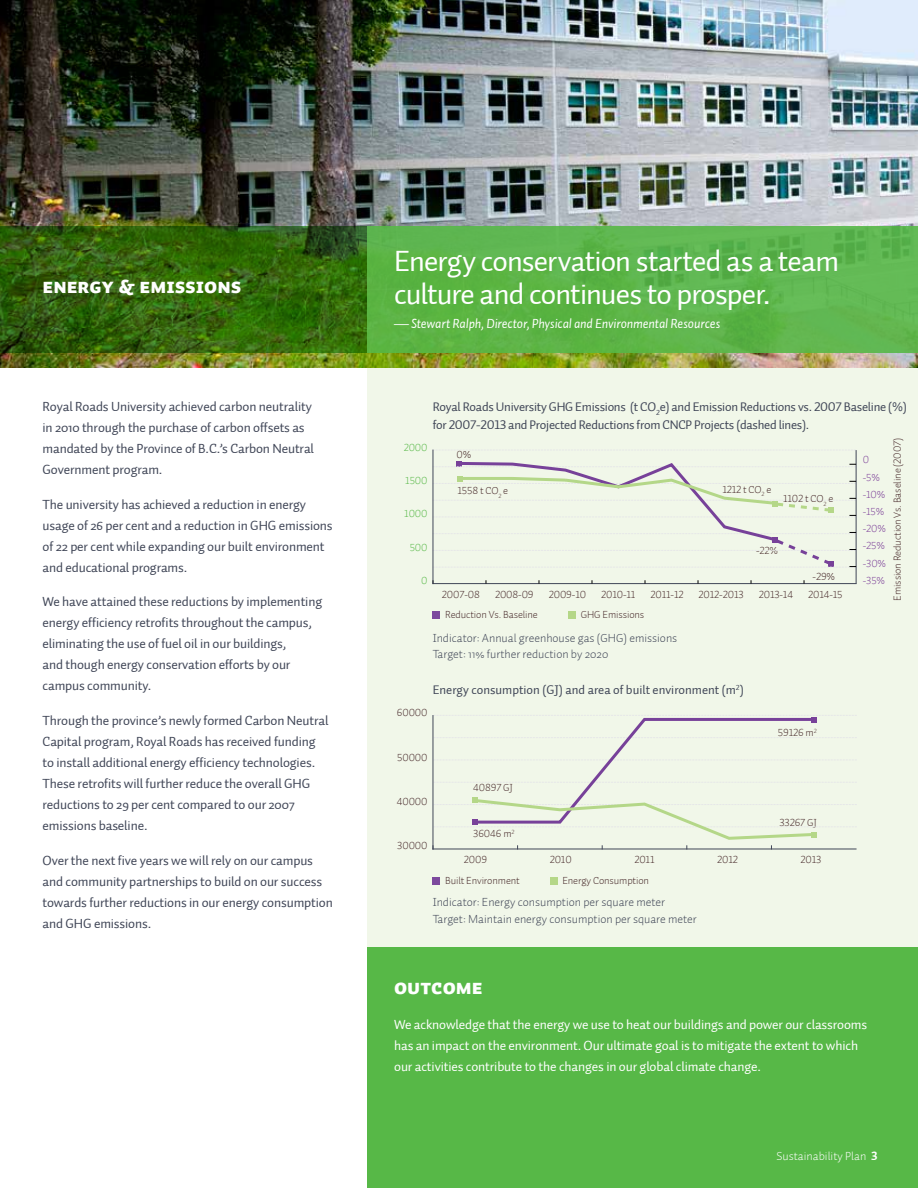
<style>
.page{position:relative;width:918px;height:1188px;background:#fff}
.page>*{position:absolute;margin:0;border:0;box-sizing:border-box;transform-origin:0 0}
.t1{font:30px/33px "Auto 1";letter-spacing:-.03em;color:#fff}
.t2{font:21px "Auto 1 Black Sm Cp";color:#fff}
.t3{font:13.5px/21px "Auto 1";letter-spacing:-.01em;color:#404657}
.t4{font:13.5px/21px "Auto 1";letter-spacing:-.01em;color:#fff}
.t5{font:italic 13.5px "Auto 1";letter-spacing:-.01em;color:#fff}
.t6{font:12.75px/18px "Auto 1 Regular LF";letter-spacing:-.02em;color:#404657}
.t7{font:12.75px "Auto 1 Regular LF";color:#404657}
.t8{font:300 12px/16.5px "Auto 1";color:#404657}
.t9{font:12px "Auto 1 Light LF";color:#fff}
.t10{font:10.5px "Auto 1 Light LF";letter-spacing:-.01em;color:#472a2b}
.t11{font:10.5px/17.2px "Auto 1 Light LF";letter-spacing:-.01em;color:#7d4199}
.t12{font:10.5px "Auto 1 Light LF";letter-spacing:-.01em;color:#57b847}
.s1{font-family:"Auto 1 Bold LF"}
</style>
<div class="page">
<div style="left:367px;top:340px;width:551px;height:844px;background:#f1f7e9"></div>
<img style="left:0;top:0;width:918px;height:367px">
<div style="left:367px;top:226px;width:551px;height:127px;background:linear-gradient(to bottom,#5db650,#5db546)"></div>
<svg style="left:0;top:226px;width:367px;height:127px;background:#32630c"></svg>
<div style="left:367px;top:947px;width:551px;height:241px;background:#57b847"></div>
<hr style="left:433px;top:583px;width:423px;height:1px;background:#404657">
<hr style="left:433px;top:450px;width:1px;height:134px;background:#404657">
<hr style="left:856px;top:450px;width:1px;height:134px;background:#404657">
<svg style="left:433px;top:460px;width:423px;height:108px"></svg>
<div style="left:568px;top:611px;width:8px;height:8px;background:#b5d788"></div>
<div style="left:433px;top:611px;width:7px;height:8px;background:#7c499d"></div>
<div style="left:433px;top:877px;width:7px;height:7px;background:#7c499d"></div>
<div style="left:550px;top:877px;width:7px;height:7px;background:#b5d788"></div>
<hr style="left:433px;top:849px;width:423px;height:1px;background:#404657">
<svg style="left:433px;top:715px;width:424px;height:134px"></svg>
<h2 class="t2" style="left:43px;top:274px;width:200px">ENERGY &amp; EMISSIONS</h2>
<p class="t3" style="left:43px;top:397px;width:273px">Royal Roads University achieved carbon neutrality in 2010 through the purchase of carbon offsets as mandated by the Province of B.C.’s Carbon Neutral Government program.</p>
<p class="t3" style="left:43px;top:494px;width:292px">The university has achieved a reduction in energy usage of 26 per cent and a reduction in GHG emissions of 22 per cent while expanding our built environment and educational programs.</p>
<p class="t3" style="left:43px;top:592px;width:281px">We have attained these reductions by implementing energy efficiency retrofits throughout the campus, eliminating the use of fuel oil in our buildings,<br>and though energy conservation efforts by our campus community.</p>
<p class="t3" style="left:43px;top:710px;width:287px">Through the province’s newly formed Carbon Neutral Capital program, Royal Roads has received funding to install additional energy efficiency technologies.<br>These retrofits will further reduce the overall GHG reductions to 29 per cent compared to our 2007 emissions baseline.</p>
<p class="t3" style="left:43px;top:850px;width:292px">Over the next five years we will rely on our campus and community partnerships to build on our success towards further reductions in our energy consumption and GHG emissions.</p>
<h1 class="t1" style="left:394px;top:245px;width:446px">Energy conservation started as a team culture and continues to prosper.</h1>
<p class="t5" style="left:394px;top:314px;width:328px">— Stewart Ralph, Director, Physical and Environmental Resources</p>
<p class="t6" style="left:433px;top:398px;width:476px">Royal Roads University GHG Emissions (t CO<sub>2</sub>e) and Emission Reductions vs. 2007 Baseline (%) for 2007-2013 and Projected Reductions from CNCP Projects (dashed lines).</p>
<p class="t10" style="left:891px;top:601px;width:164px;rotate:-90deg">Emission Reduction Vs. Baseline (2007)</p>
<p class="t12" style="left:404px;top:441px;width:25px">2000</p>
<p class="t12" style="left:405px;top:474px;width:24px">1500</p>
<p class="t12" style="left:404px;top:507px;width:25px">1000</p>
<p class="t12" style="left:410px;top:541px;width:19px">500</p>
<p class="t12" style="left:421px;top:574px;width:8px">0</p>
<p class="t10" style="left:457px;top:448px;width:16px">0%</p>
<p class="t11" style="left:863px;top:451px;width:25px">0 -5% -10% -15% -20% -25% -30% -35%</p>
<p class="t10" style="left:723px;top:483px;width:50px">1212 t CO<sub>2</sub> e</p>
<p class="t10" style="left:458px;top:484px;width:52px">1558 t CO<sub>2</sub> e</p>
<p class="t10" style="left:783px;top:492px;width:52px">1102 t CO<sub>2</sub> e</p>
<p class="t10" style="left:756px;top:544px;width:23px">-22%</p>
<p class="t10" style="left:813px;top:570px;width:24px">-29%</p>
<p class="t10" style="left:442px;top:587px;width:39px">2007-08</p>
<p class="t10" style="left:495px;top:587px;width:40px">2008-09</p>
<p class="t10" style="left:549px;top:587px;width:39px">2009-10</p>
<p class="t10" style="left:601px;top:587px;width:36px">2010-11</p>
<p class="t10" style="left:651px;top:587px;width:34px">2011-12</p>
<p class="t10" style="left:699px;top:587px;width:47px">2012-2013</p>
<p class="t10" style="left:759px;top:587px;width:36px">2013-14</p>
<p class="t10" style="left:808px;top:587px;width:36px">2014-15</p>
<p class="t10" style="left:445px;top:608px;width:94px">Reduction Vs. Baseline</p>
<p class="t10" style="left:581px;top:608px;width:65px">GHG Emissions</p>
<p class="t8" style="left:433px;top:630px;width:246px">Indicator: Annual greenhouse gas (GHG) emissions<br>Target: 11% further reduction by 2020</p>
<p class="t7" style="left:433px;top:682px;width:313px">Energy consumption (GJ) and area of built environment (m<sup>2</sup>)</p>
<p class="t10" style="left:397px;top:706px;width:32px">60000</p>
<p class="t10" style="left:397px;top:751px;width:32px">50000</p>
<p class="t10" style="left:397px;top:795px;width:32px">40000</p>
<p class="t10" style="left:397px;top:839px;width:32px">30000</p>
<p class="t10" style="left:473px;top:781px;width:41px">40897 GJ</p>
<p class="t10" style="left:473px;top:827px;width:43px">36046 m<sup>2</sup></p>
<p class="t10" style="left:778px;top:726px;width:40px">59126 m<sup>2</sup></p>
<p class="t10" style="left:780px;top:816px;width:39px">33267 GJ</p>
<p class="t10" style="left:464px;top:853px;width:25px">2009</p>
<p class="t10" style="left:550px;top:853px;width:24px">2010</p>
<p class="t10" style="left:634px;top:853px;width:22px">2011</p>
<p class="t10" style="left:717px;top:853px;width:22px">2012</p>
<p class="t10" style="left:800px;top:853px;width:22px">2013</p>
<p class="t10" style="left:445px;top:874px;width:76px">Built Environment</p>
<p class="t10" style="left:562px;top:874px;width:88px">Energy Consumption</p>
<p class="t8" style="left:433px;top:894px;width:266px">Indicator: Energy consumption per square meter<br>Target: Maintain energy consumption per square meter</p>
<h2 class="t2" style="left:394px;top:975px;width:90px">OUTCOME</h2>
<p class="t4" style="left:394px;top:1014px;width:475px">We acknowledge that the energy we use to heat our buildings and power our classrooms has an impact on the environment. Our ultimate goal is to mitigate the extent to which our activities contribute to the changes in our global climate change.</p>
<p class="t9" style="left:776px;top:1148px;width:103px">Sustainability Plan <span class="s1">3</span></p>
</div>
